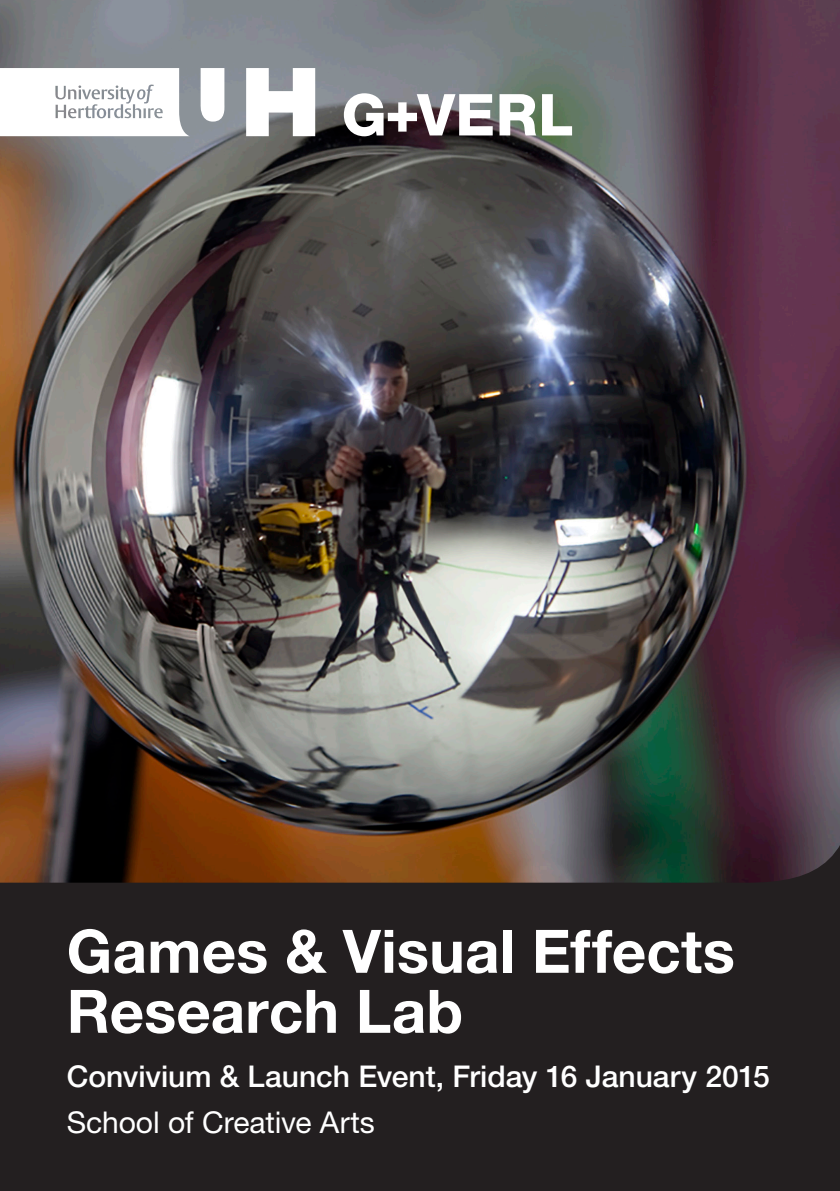
<style>
.page{position:relative;width:840px;height:1191px;background:#fff}
.page>*{position:absolute;margin:0;border:0;box-sizing:border-box;transform-origin:0 0}
.t1{font:700 60px/60px "Helvetica Neue LT";color:#fff}
.t2{font:500 30px "Helvetica Neue LT";color:#fff}
.t3{font:30px "Helvetica Neue LT";letter-spacing:-.005em;color:#fff}
</style>
<div class="page">
<img style="left:0;top:0;width:839px;height:759px">
<svg style="left:246px;top:68px;width:69px;height:68px"></svg>
<svg style="left:199px;top:68px;width:27px;height:54px"></svg>
<svg style="left:0;top:68px;width:190px;height:68px"></svg>
<svg style="left:0;top:759px;width:839px;height:432px;background:#312825"></svg>
<svg style="left:839px;top:1109px;width:1px;height:22px"></svg>
<svg style="left:343px;top:93px;width:228px;height:43px"></svg>
<p class="t1" style="left:67px;top:920px;width:669px">Games &amp; Visual Effects<br>Research Lab</p>
<p class="t2" style="left:67px;top:1058px;width:704px">Convivium &amp; Launch Event, Friday 16 January 2015</p>
<p class="t3" style="left:67px;top:1104px;width:309px">School of Creative Arts</p>
</div>
